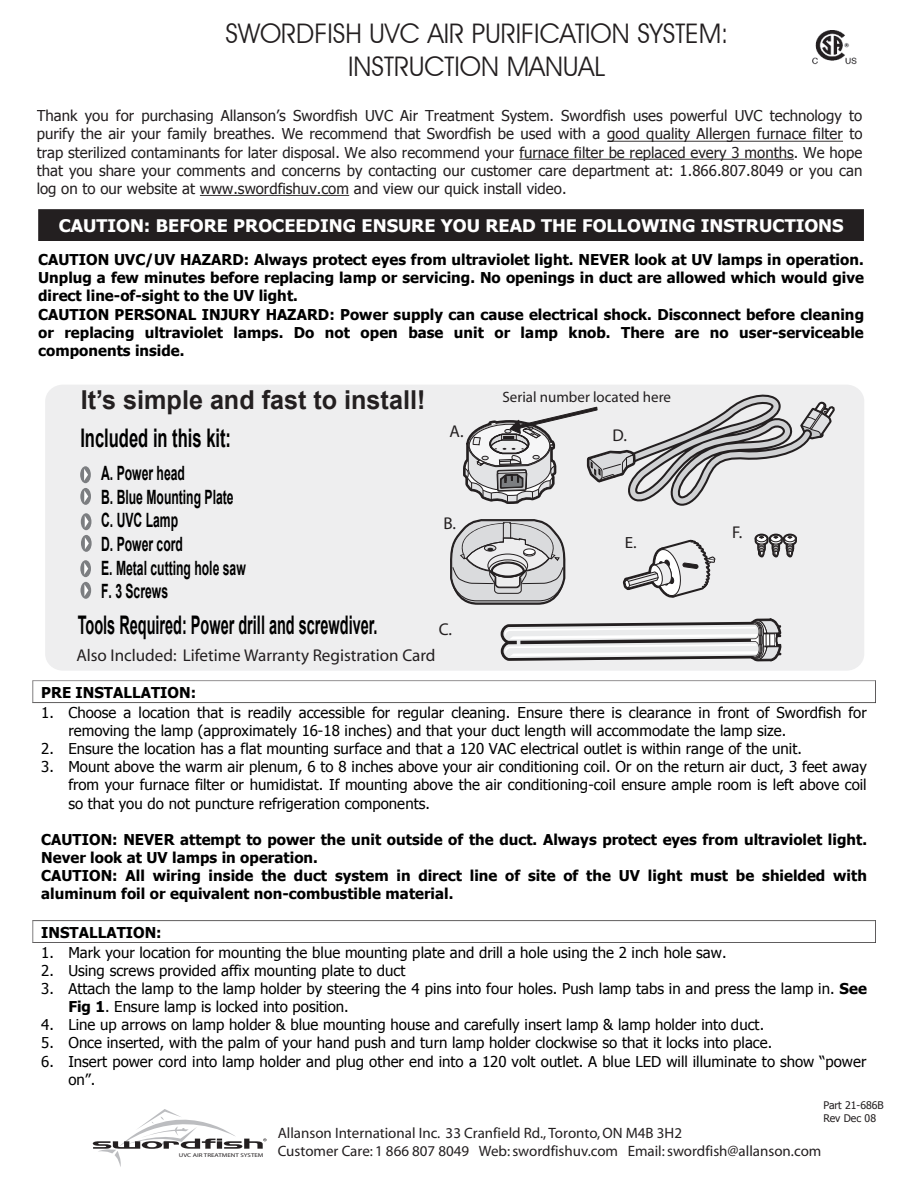
<style>
.page{position:relative;width:918px;height:1188px;background:#fff}
.page>*{position:absolute;margin:0;border:0;box-sizing:border-box;transform-origin:0 0}
.t1{font:27px/32.4px "Avant Garde IT Cby BT";color:#231f20;text-align:center}
.t2{font:700 26.1px "Arial";color:#231f20}
.t3{font:700 25.65px "Arial";color:#000;scale:.56 1}
.t4{font:700 25.65px "Arial";color:#000;scale:.65 1}
.t5{font:700 19.65px/23.7px "Arial";color:#000;scale:.62 1}
.t6{font:700 17.4px "Tahoma";color:#fff;scale:1.04 1}
.t7{font:17.1px "Myriad";color:#231f20}
.t8{font:16.2px "Myriad";color:#231f20;scale:1.05 1}
.t9{font:15px/18.1px "Tahoma";color:#000}
.t10{font:700 15px/18.1px "Tahoma";color:#000}
.t11{font:15px/18.1px "Tahoma";color:#231f20;text-align:justify}
.t12{font:15px/18px "Myriad";color:#231f20}
.t13{font:10.5px/12.6px "Tahoma";color:#231f20}
.t14{font:5.55px "Myriad";color:#231f20;scale:1.27 1}
.s1{font-weight:700}
</style>
<div class="page">
<img style="left:812px;top:30px;width:45px;height:35px">
<div style="left:38px;top:209px;width:826px;height:32px;background:#231f20"></div>
<svg style="left:92px;top:1109px;width:175px;height:58px"></svg>
<svg style="left:32px;top:385px;width:844px;height:319px;background:#e4e4e5"></svg>
<svg style="left:32px;top:920px;width:844px;height:23px"></svg>
<hr style="left:607px;top:141px;width:236px;height:1px;background:#231f20;border-radius:50%">
<hr style="left:519px;top:159px;width:275px;height:1px;background:#231f20;border-radius:50%">
<hr style="left:200px;top:195px;width:149px;height:1px;background:#231f20;border-radius:50%">
<p class="t1" style="left:226px;top:17px;width:504px">SWORDFISH UVC AIR PURIFICATION SYSTEM:<br>INSTRUCTION MANUAL</p>
<p class="t11" style="left:37px;top:106px;width:827px">Thank you for purchasing Allanson’s Swordfish UVC Air Treatment System. Swordfish uses powerful UVC technology to purify the air your family breathes. We recommend that Swordfish be used with a good quality Allergen furnace filter to trap sterilized contaminants for later disposal. We also recommend your furnace filter be replaced every 3 months. We hope that you share your comments and concerns by contacting our customer care department at: 1.866.807.8049 or you can log on to our website at www.swordfishuv.com and view our quick install video.</p>
<p class="t6" style="left:59px;top:214px;width:756px">CAUTION: BEFORE PROCEEDING ENSURE YOU READ THE FOLLOWING INSTRUCTIONS</p>
<p class="t10" style="left:38px;top:250px;width:827px">CAUTION UVC/UV HAZARD: Always protect eyes from ultraviolet light. NEVER look at UV lamps in operation.<br>Unplug a few minutes before replacing lamp or servicing. No openings in duct are allowed which would give direct line-of-sight to the UV light.<br>CAUTION PERSONAL INJURY HAZARD: Power supply can cause electrical shock. Disconnect before cleaning or replacing ultraviolet lamps. Do not open base unit or lamp knob. There are no user-serviceable components inside.</p>
<p class="t12" style="left:502px;top:389px;width:170px">Serial number located here</p>
<p class="t2" style="left:81px;top:382px;width:346px">It’s simple and fast to install!</p>
<p class="t4" style="left:80px;top:421px;width:234px">Included in this kit:</p>
<p class="t5" style="left:101px;top:462px;width:235px">A. Power head<br>B. Blue Mounting Plate<br>C. UVC Lamp<br>D. Power cord<br>E. Metal cutting hole saw<br>F. 3 Screws</p>
<p class="t3" style="left:78px;top:608px;width:537px">Tools Required: Power drill and screwdiver.</p>
<p class="t7" style="left:450px;top:422px;width:16px">A.</p>
<p class="t7" style="left:443px;top:514px;width:14px">B.</p>
<p class="t7" style="left:439px;top:621px;width:15px">C.</p>
<p class="t7" style="left:76px;top:647px;width:361px">Also Included: Lifetime Warranty Registration Card</p>
<p class="t7" style="left:613px;top:427px;width:16px">D.</p>
<p class="t8" style="left:625px;top:534px;width:13px">E.</p>
<p class="t7" style="left:732px;top:524px;width:12px">F.</p>
<p class="t10" style="left:41px;top:682px;width:156px">PRE INSTALLATION:</p>
<p class="t9" style="left:68px;top:703px;width:800px;text-indent:-27px">1. Choose a location that is readily accessible for regular cleaning. Ensure there is clearance in front of Swordfish for removing the lamp (approximately 16-18 inches) and that your duct length will accommodate the lamp size.</p>
<p class="t9" style="left:41px;top:739px;width:762px">2. Ensure the location has a flat mounting surface and that a 120 VAC electrical outlet is within range of the unit.</p>
<p class="t9" style="left:68px;top:757px;width:800px;text-align:justify;text-indent:-27px">3. Mount above the warm air plenum, 6 to 8 inches above your air conditioning coil. Or on the return air duct, 3 feet away from your furnace filter or humidistat. If mounting above the air conditioning-coil ensure ample room is left above coil so that you do not puncture refrigeration components.</p>
<p class="t10" style="left:41px;top:829px;width:827px">CAUTION: NEVER attempt to power the unit outside of the duct. Always protect eyes from ultraviolet light.<br>Never look at UV lamps in operation.<br>CAUTION: All wiring inside the duct system in direct line of site of the UV light must be shielded with aluminum foil or equivalent non-combustible material.</p>
<p class="t10" style="left:41px;top:922px;width:122px">INSTALLATION:</p>
<p class="t9" style="left:41px;top:943px;width:687px">1. Mark your location for mounting the blue mounting plate and drill a hole using the 2 inch hole saw.</p>
<p class="t9" style="left:41px;top:961px;width:366px">2. Using screws provided affix mounting plate to duct</p>
<p class="t9" style="left:68px;top:979px;width:800px;text-indent:-27px">3. Attach the lamp to the lamp holder by steering the 4 pins into four holes. Push lamp tabs in and press the lamp in. <span class="s1">See<br>Fig 1</span>. Ensure lamp is locked into position.</p>
<p class="t9" style="left:41px;top:1015px;width:724px">4. Line up arrows on lamp holder &amp; blue mounting house and carefully insert lamp &amp; lamp holder into duct.</p>
<p class="t9" style="left:41px;top:1033px;width:732px">5. Once inserted, with the palm of your hand push and turn lamp holder clockwise so that it locks into place.</p>
<p class="t9" style="left:68px;top:1051px;width:800px;text-indent:-27px">6. Insert power cord into lamp holder and plug other end into a 120 volt outlet. A blue LED will illuminate to show “power on”.</p>
<p class="t14" style="left:179px;top:1153px;width:68px">UVC AIR TREATMENT SYSTEM</p>
<p class="t13" style="left:823px;top:1099px;width:62px">Part 21-686B<br>Rev Dec 08</p>
<p class="t12" style="left:278px;top:1125px;width:545px">Allanson International Inc. 33 Cranfield Rd., Toronto, ON M4B 3H2<br>Customer Care: 1 866 807 8049 Web: swordfishuv.com Email: swordfish@allanson.com</p>
</div>
